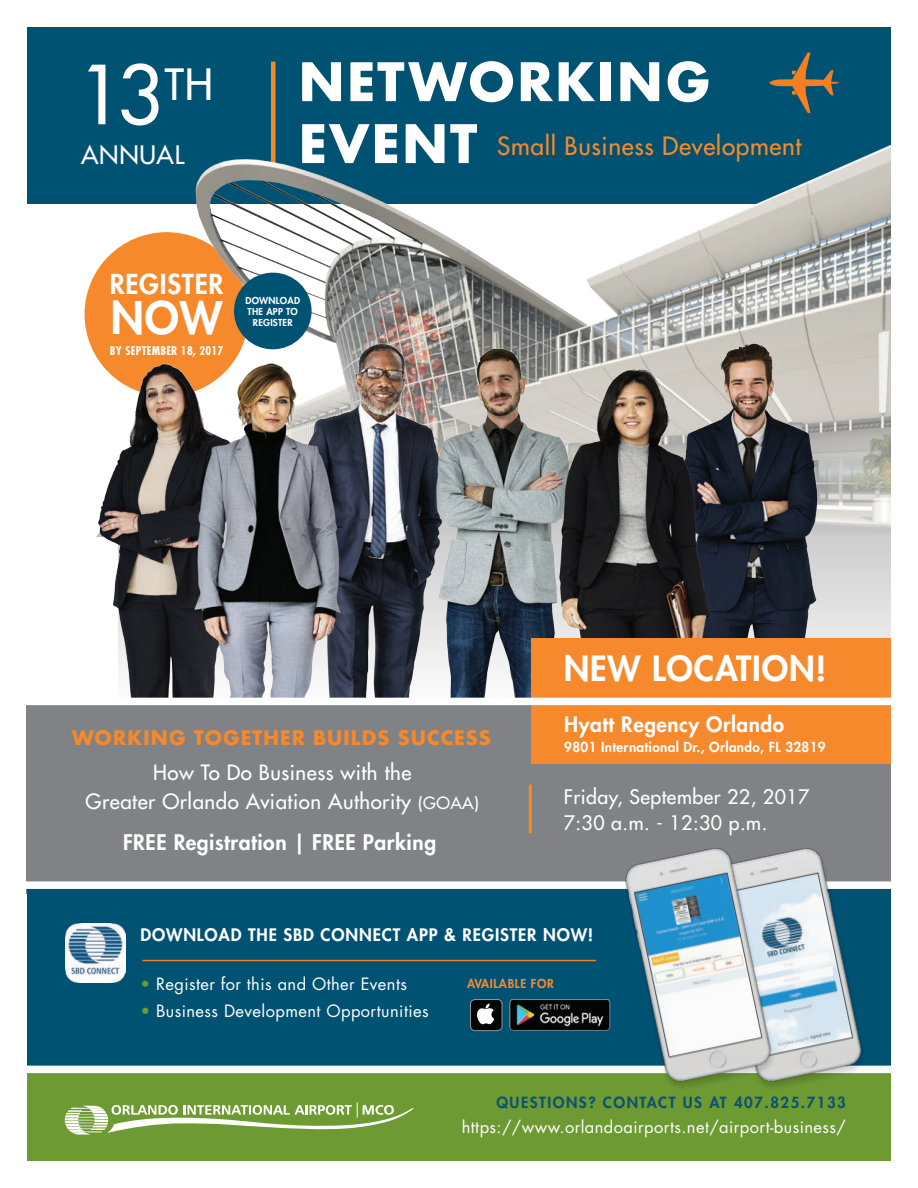
<style>
.page{position:relative;width:918px;height:1188px;background:#fff}
.page>*{position:absolute;margin:0;border:0;box-sizing:border-box;transform-origin:0 0}
.t1{font:79.05px "Futura";color:#fff}
.t2{font:700 51.6px/61.9px "Futura";letter-spacing:.025em;color:#fff}
.t3{font:800 43.5px "Futura";color:#fff}
.t4{font:800 33.9px "Futura";letter-spacing:.025em;color:#fff}
.t5{font:800 26.85px "Futura";letter-spacing:.025em;color:#fff}
.t6{font:24.75px "Futura";letter-spacing:.025em;color:#fff}
.t7{font:24.6px "Futura";letter-spacing:.025em;color:#f5892c}
.t8{font:800 21px "Futura";letter-spacing:.025em;color:#fff}
.t9{font:800 20.7px "Futura";letter-spacing:.025em;color:#fff}
.t10{font:20.55px/29px "Futura";letter-spacing:.025em;color:#fff;text-align:center}
.t11{font:19.5px/26px "Futura";letter-spacing:.025em;color:#fff}
.t12{font:700 19.5px "Futura";letter-spacing:.025em;color:#f5892c}
.t13{font:800 16.8px "Futura";letter-spacing:.05em;color:#fff}
.t14{font:16.5px "Futura";letter-spacing:.025em;color:#fff}
.t15{font:800 15px "Futura";letter-spacing:.1em;color:#0d5170}
.t16{font:800 13.5px "Futura";letter-spacing:.025em;color:#fff}
.t17{font:800 12px "Futura";letter-spacing:.05em;color:#f5892c}
.t18{font:700 condensed 11.7px "Futura";letter-spacing:.025em;color:#fff}
.t19{font:800 9.3px/11.2px "Futura";letter-spacing:.025em;color:#fff;text-align:center}
.s1{font-size:16.35px}
.s2{color:#6e9a34}
</style>
<div class="page">
<div style="left:27px;top:27px;width:864px;height:176px;background:#005273"></div>
<hr style="left:271px;top:62px;width:4px;height:103px;background:#f5892c">
<img style="left:47px;top:94px;width:844px;height:442px">
<img style="left:92px;top:320px;width:786px;height:378px">
<div style="left:26px;top:701px;width:865px;height:193px;background:#808285"></div>
<div style="left:27px;top:887px;width:864px;height:191px;background:#005273"></div>
<div style="left:27px;top:1069px;width:864px;height:92px;background:#6e9a34"></div>
<div style="left:234px;top:273px;width:78px;height:76px;background:#005273;border-radius:50%"></div>
<svg style="left:65px;top:1102px;width:349px;height:33px"></svg>
<hr style="left:529px;top:785px;width:3px;height:48px;background:#f5892c">
<hr style="left:142px;top:960px;width:454px;height:1px;background:#f57f21">
<div style="left:16px;top:1066px;width:902px;height:7px;background:#fff"></div>
<div style="left:16px;top:881px;width:902px;height:8px;background:#fff"></div>
<img style="left:66px;top:924px;width:59px;height:59px">
<img style="left:510px;top:999px;width:71px;height:32px">
<div style="left:471px;top:999px;width:31px;height:32px;background:#040503;border-radius:5px"></div>
<div style="left:470px;top:999px;width:32px;height:32px;border:1px solid #939598;border-radius:5px"></div>
<svg style="left:477px;top:1004px;width:17px;height:20px"></svg>
<svg style="left:769px;top:52px;width:70px;height:61px"></svg>
<img style="left:816px;top:851px;width:75px;height:228px">
<img style="left:581px;top:848px;width:235px;height:240px">
<div style="left:532px;top:638px;width:359px;height:126px;background:#f5892c"></div>
<div style="left:16px;top:698px;width:902px;height:7px;background:#fff"></div>
<h1 class="t1" style="left:78px;top:46px;width:137px">13<sup>TH</sup></h1>
<h3 class="t6" style="left:81px;top:139px;width:104px">ANNUAL</h3>
<h2 class="t2" style="left:298px;top:51px;width:414px">NETWORKING<br>EVENT</h2>
<h3 class="t7" style="left:497px;top:131px;width:306px">Small Business Development</h3>
<h3 class="t5" style="left:110px;top:267px;width:115px">REGISTER</h3>
<h3 class="t3" style="left:111px;top:291px;width:113px">NOW</h3>
<p class="t18" style="left:110px;top:343px;width:115px">BY SEPTEMBER 18, 2017</p>
<p class="t19" style="left:245px;top:295px;width:56px">DOWNLOAD<br>THE APP TO<br>REGISTER</p>
<p class="t12" style="left:72px;top:724px;width:421px">WORKING TOGETHER BUILDS SUCCESS</p>
<p class="t10" style="left:86px;top:758px;width:395px">How To Do Business with the<br>Greater Orlando Aviation Authority <span class="s1">(GOAA)</span></p>
<p class="t8" style="left:123px;top:829px;width:315px">FREE Registration | FREE Parking</p>
<h3 class="t4" style="left:564px;top:647px;width:264px">NEW LOCATION!</h3>
<p class="t9" style="left:564px;top:712px;width:221px">Hyatt Regency Orlando</p>
<p class="t16" style="left:564px;top:738px;width:263px">9801 International Dr., Orlando, FL 32819</p>
<p class="t11" style="left:564px;top:784px;width:247px">Friday, September 22, 2017<br>7:30 a.m. - 12:30 p.m.</p>
<p class="t13" style="left:140px;top:924px;width:455px">DOWNLOAD THE SBD CONNECT APP &amp; REGISTER NOW!</p>
<p class="t14" style="left:140px;top:973px;width:268px"><span class="s2">•</span> Register for this and Other Events</p>
<p class="t14" style="left:140px;top:1000px;width:290px"><span class="s2">•</span> Business Development Opportunities</p>
<p class="t17" style="left:467px;top:976px;width:88px">AVAILABLE FOR</p>
<p class="t15" style="left:496px;top:1092px;width:351px">QUESTIONS? CONTACT US AT 407.825.7133</p>
<p class="t14" style="left:462px;top:1116px;width:386px">https://www.orlandoairports.net/airport-business/</p>
</div>
